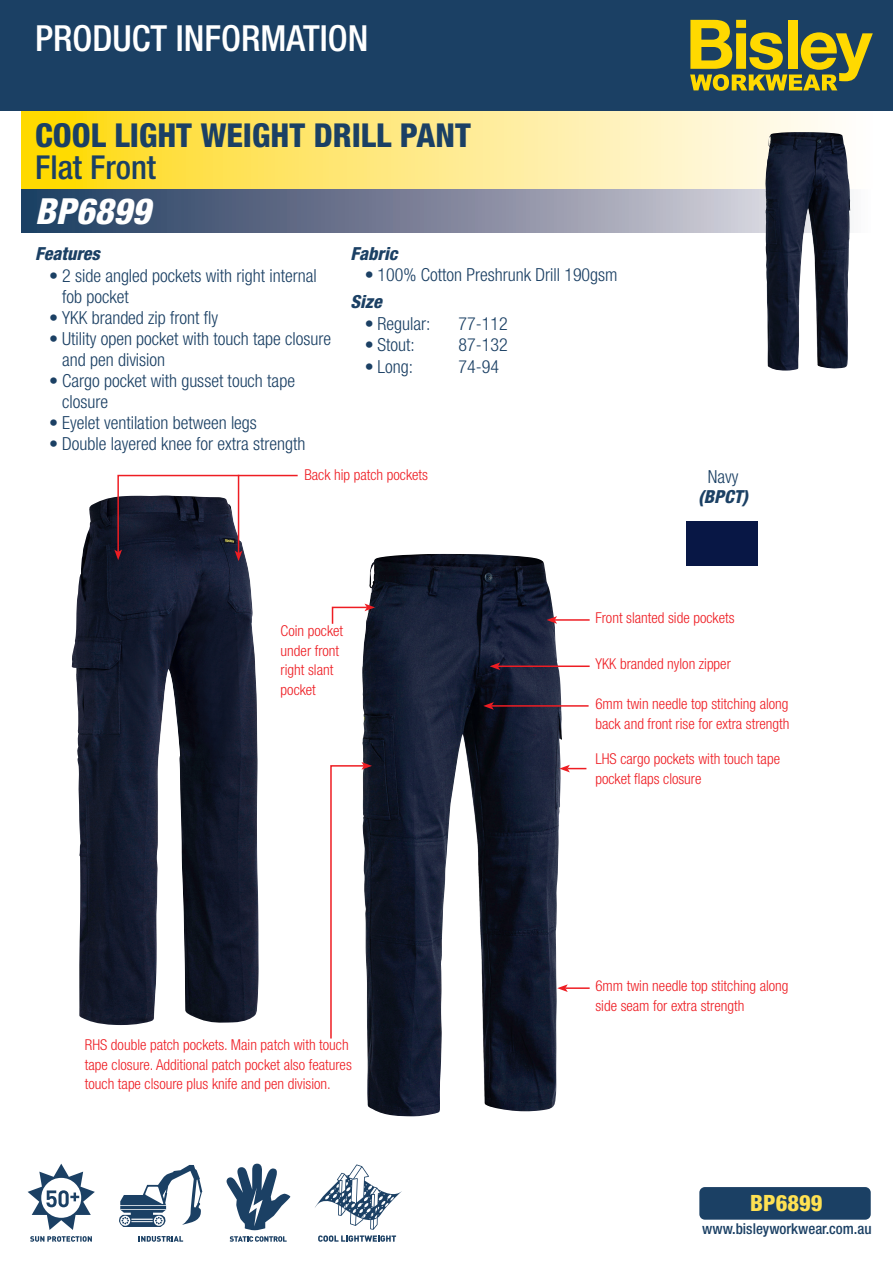
<style>
.page{position:relative;width:893px;height:1263px;background:#fff}
.page>*{position:absolute;margin:0;border:0;box-sizing:border-box;transform-origin:0 0}
.t1{font:300 condensed 36px "Helvetica Neue";color:#fff}
.t2{font:italic 800 condensed 36px "Helvetica Neue";color:#fff}
.t3{font:800 condensed 33px "Helvetica Neue";color:#1b4064}
.t4{font:500 condensed 33px "Helvetica Neue";color:#1b4064}
.t5{font:800 condensed 22.5px "Helvetica Neue";color:#ffe152}
.t6{font:300 condensed 18px/21px "Helvetica Neue";color:#1b4064}
.t7{font:italic 800 condensed 18px "Helvetica Neue";color:#1b4064}
.t8{font:300 condensed 15px/19.5px "Helvetica Neue";color:#ee1d23}
.t9{font:500 condensed 15px "Helvetica Neue";color:#1b4064}
</style>
<div class="page">
<svg style="left:21px;top:189px;width:830px;height:43px;background:#768098"></svg>
<svg style="left:21px;top:110px;width:872px;height:79px;background:#fbe785"></svg>
<div style="left:0;top:0;width:893px;height:110px;background:#1b4064"></div>
<div style="left:699px;top:1187px;width:172px;height:33px;background:#1b4064;border-radius:6px"></div>
<svg style="left:690px;top:20px;width:183px;height:71px"></svg>
<img style="left:72px;top:497px;width:187px;height:528px">
<img style="left:362px;top:554px;width:200px;height:562px">
<svg style="left:30px;top:1236px;width:62px;height:6px"></svg>
<svg style="left:28px;top:1164px;width:67px;height:66px"></svg>
<svg style="left:139px;top:1236px;width:44px;height:6px"></svg>
<svg style="left:119px;top:1165px;width:83px;height:62px"></svg>
<svg style="left:114px;top:474px;width:184px;height:87px"></svg>
<div style="left:686px;top:521px;width:71px;height:44px;background:#081745"></div>
<img style="left:765px;top:132px;width:85px;height:239px">
<svg style="left:230px;top:1236px;width:57px;height:6px"></svg>
<svg style="left:227px;top:1164px;width:63px;height:66px"></svg>
<svg style="left:315px;top:1164px;width:87px;height:78px"></svg>
<hr style="left:555px;top:619px;width:35px;height:2px;background:#ee1d23">
<svg style="left:547px;top:616px;width:10px;height:8px"></svg>
<hr style="left:498px;top:665px;width:92px;height:2px;background:#ee1d23">
<svg style="left:490px;top:662px;width:10px;height:8px"></svg>
<hr style="left:491px;top:705px;width:98px;height:2px;background:#ee1d23">
<svg style="left:483px;top:702px;width:11px;height:8px"></svg>
<hr style="left:565px;top:987px;width:25px;height:2px;background:#ee1d23">
<svg style="left:557px;top:984px;width:11px;height:8px"></svg>
<svg style="left:559px;top:765px;width:27px;height:7px"></svg>
<svg style="left:331px;top:604px;width:44px;height:21px"></svg>
<svg style="left:330px;top:762px;width:42px;height:278px"></svg>
<p class="t1" style="left:35px;top:18px;width:319px">PRODUCT INFORMATION</p>
<p class="t3" style="left:35px;top:115px;width:437px">COOL LIGHT WEIGHT DRILL PANT</p>
<p class="t4" style="left:35px;top:147px;width:122px">Flat Front</p>
<p class="t2" style="left:35px;top:189px;width:117px">BP6899</p>
<p class="t7" style="left:35px;top:243px;width:66px">Features</p>
<p class="t6" style="left:62px;top:265px;width:256px;line-height:21.6px;text-indent:-13px">• 2 side angled pockets with right internal fob pocket</p>
<p class="t6" style="left:49px;top:307px;width:170px">• YKK branded zip front fly</p>
<p class="t6" style="left:62px;top:328px;width:271px;text-indent:-13px">• Utility open pocket with touch tape closure and pen division</p>
<p class="t6" style="left:62px;top:370px;width:234px;text-indent:-13px">• Cargo pocket with gusset touch tape closure</p>
<p class="t6" style="left:49px;top:412px;width:209px">• Eyelet ventilation between legs</p>
<p class="t6" style="left:49px;top:433px;width:258px">• Double layered knee for extra strength</p>
<p class="t7" style="left:351px;top:242px;width:48px">Fabric</p>
<p class="t6" style="left:365px;top:264px;width:254px">• 100% Cotton Preshrunk Drill 190gsm</p>
<p class="t7" style="left:351px;top:291px;width:33px">Size</p>
<p class="t6" style="left:365px;top:313px;width:67px">• Regular:</p>
<p class="t6" style="left:459px;top:313px;width:51px">77-112</p>
<p class="t6" style="left:365px;top:334px;width:52px">• Stout:</p>
<p class="t6" style="left:459px;top:334px;width:51px">87-132</p>
<p class="t6" style="left:365px;top:356px;width:50px">• Long:</p>
<p class="t6" style="left:459px;top:356px;width:42px">74-94</p>
<p class="t8" style="left:304px;top:465px;width:125px">Back hip patch pockets</p>
<p class="t6" style="left:708px;top:466px;width:32px">Navy</p>
<p class="t7" style="left:698px;top:485px;width:51px">(BPCT)</p>
<p class="t8" style="left:281px;top:621px;width:64px">Coin pocket under front right slant pocket</p>
<p class="t8" style="left:85px;top:1035px;width:268px">RHS double patch pockets. Main patch with touch tape closure. Additional patch pocket also features touch tape clsoure plus knife and pen division.</p>
<p class="t8" style="left:595px;top:608px;width:141px">Front slanted side pockets</p>
<p class="t8" style="left:595px;top:654px;width:137px">YKK branded nylon zipper</p>
<p class="t8" style="left:595px;top:694px;width:196px">6mm twin needle top stitching along back and front rise for extra strength</p>
<p class="t8" style="left:595px;top:749px;width:186px">LHS cargo pockets with touch tape pocket flaps closure</p>
<p class="t8" style="left:595px;top:976px;width:195px">6mm twin needle top stitching along side seam for extra strength</p>
<p class="t5" style="left:750px;top:1189px;width:74px">BP6899</p>
<p class="t9" style="left:702px;top:1219px;width:171px">www.bisleyworkwear.com.au</p>
</div>
